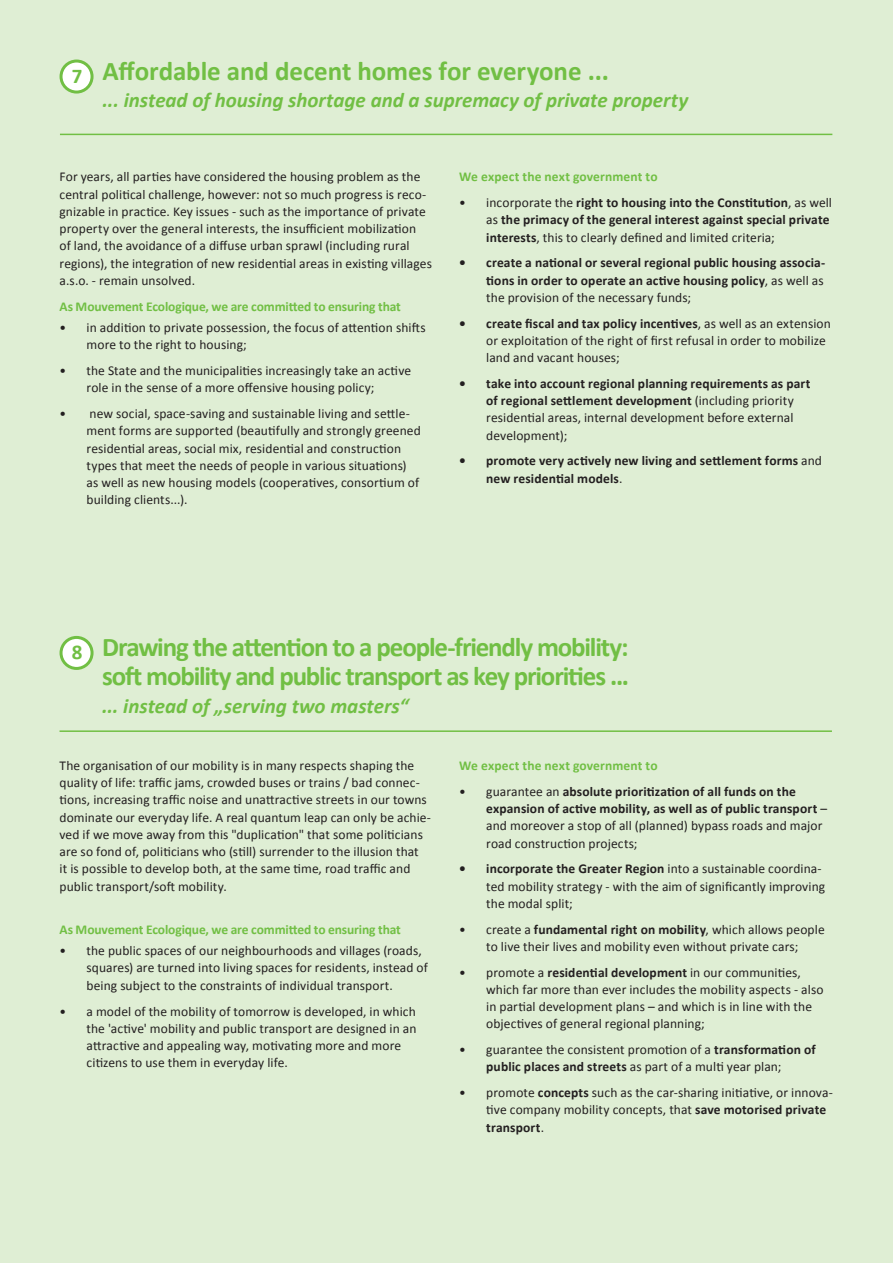
<style>
.page{position:relative;width:893px;height:1263px;background:#dfeed4}
.page>*{position:absolute;margin:0;border:0;box-sizing:border-box;transform-origin:0 0}
.t1{font:700 27px/28.5px "Calibri";letter-spacing:-.04em;color:#71bf44}
.t2{font:700 27px "Calibri";letter-spacing:-.005em;color:#71bf44}
.t3{font:italic 700 21px "Calibri";color:#71bf44}
.t4{font:700 21px "Calibri";color:#71bf44}
.t5{font:13.5px/17.2px "Calibri";letter-spacing:.005em;color:#231f20}
.t6{font:700 13.5px/17.2px "Calibri";letter-spacing:.01em;color:#231f20}
.t7{font:700 13.5px "Calibri";letter-spacing:-.01em;color:#71bf44}
.t8{font:700 13.5px "Calibri";letter-spacing:.01em;color:#71bf44}
.s1{font-weight:400}
.s2{font-weight:700}
</style>
<div class="page">
<hr style="left:60px;top:730px;width:772px;height:2px;background:#71bf44">
<div style="left:61px;top:637px;width:31px;height:31px;background:#fff;border-radius:50%"></div>
<div style="left:60px;top:636px;width:34px;height:34px;border:3px solid #71bf44;border-radius:50%"></div>
<hr style="left:60px;top:134px;width:772px;height:1px;background:#71bf44">
<div style="left:61px;top:61px;width:31px;height:31px;background:#fff;border-radius:50%"></div>
<div style="left:60px;top:60px;width:34px;height:34px;border:3px solid #71bf44;border-radius:50%"></div>
<h2 class="t4" style="left:72px;top:63px;width:12px">7</h2>
<h1 class="t2" style="left:102px;top:53px;width:508px">Affordable and decent homes for everyone ...</h1>
<h2 class="t3" style="left:102px;top:86px;width:587px">... instead of housing shortage and a supremacy of private property</h2>
<p class="t5" style="left:60px;top:168px;width:374px">For years, all parties have considered the housing problem as the central political challenge, however: not so much progress is reco&shy;gnizable in practice. Key issues - such as the importance of private property over the general interests, the insufficient mobilization<br>of land, the avoidance of a diffuse urban sprawl (including rural regions), the integration of new residential areas in existing villages a.s.o. - remain unsolved.</p>
<p class="t7" style="left:60px;top:297px;width:343px">As Mouvement Ecologique, we are committed to ensuring that</p>
<p class="t5" style="left:87px;top:319px;width:341px;text-indent:-27px">• in addition to private possession, the focus of attention shifts more to the right to housing;</p>
<p class="t5" style="left:87px;top:362px;width:326px;text-indent:-27px">• the State and the municipalities increasingly take an active role in the sense of a more offensive housing policy;</p>
<p class="t5" style="left:87px;top:405px;width:336px;text-indent:-27px">• new social, space-saving and sustainable living and settle&shy;ment forms are supported (beautifully and strongly greened residential areas, social mix, residential and construction types that meet the needs of people in various situations) as well as new housing models (cooperatives, consortium of building clients...).</p>
<p class="t8" style="left:459px;top:168px;width:200px">We expect the next government to</p>
<p class="t6" style="left:486px;top:194px;width:347px;text-indent:-27px"><span class="s1">• incorporate the</span> right to housing into the Constitution<span class="s1">, as well as</span> the primacy of the general interest against special private interests<span class="s1">, this to clearly defined and limited criteria;</span></p>
<p class="t6" style="left:486px;top:254px;width:341px;text-indent:-27px">• create a national or several regional public housing associa&shy;tions in order to operate an active housing policy<span class="s1">, as well as the provision of the necessary funds;</span></p>
<p class="t5" style="left:486px;top:315px;width:346px;text-indent:-27px"><span class="s2">• create fiscal and tax policy incentives</span>, as well as an extension or exploitation of the right of first refusal in order to mobilize land and vacant houses;</p>
<p class="t6" style="left:486px;top:375px;width:326px;text-indent:-27px">• take into account regional planning requirements as part of regional settlement development <span class="s1">(including priority residential areas, internal development before external development);</span></p>
<p class="t6" style="left:486px;top:452px;width:337px;text-indent:-27px">• promote very actively new living and settlement forms <span class="s1">and </span>new residential models<span class="s1">.</span></p>
<h2 class="t4" style="left:72px;top:639px;width:12px">8</h2>
<h1 class="t1" style="left:102px;top:633px;width:529px">Drawing the attention to a people-friendly mobility: soft mobility and public transport as key priorities ...</h1>
<h2 class="t3" style="left:102px;top:693px;width:308px">... instead of „serving two masters“</h2>
<p class="t5" style="left:60px;top:757px;width:373px">The organisation of our mobility is in many respects shaping the quality of life: traffic jams, crowded buses or trains / bad connec&shy;tions, increasing traffic noise and unattractive streets in our towns dominate our everyday life. A real quantum leap can only be achie&shy;ved if we move away from this "duplication" that some politicians are so fond of, politicians who (still) surrender to the illusion that<br>it is possible to develop both, at the same time, road traffic and public transport/soft mobility.</p>
<p class="t7" style="left:60px;top:920px;width:343px">As Mouvement Ecologique, we are committed to ensuring that</p>
<p class="t5" style="left:87px;top:942px;width:343px;text-indent:-27px">• the public spaces of our neighbourhoods and villages (roads, squares) are turned into living spaces for residents, instead of being subject to the constraints of individual transport.</p>
<p class="t5" style="left:87px;top:1002px;width:331px;text-indent:-27px">• a model of the mobility of tomorrow is developed, in which the 'active' mobility and public transport are designed in an attractive and appealing way, motivating more and more citizens to use them in everyday life.</p>
<p class="t8" style="left:459px;top:757px;width:200px">We expect the next government to</p>
<p class="t6" style="left:486px;top:783px;width:342px;text-indent:-27px"><span class="s1">• guarantee an</span> absolute prioritization of all funds on the expansion of active mobility, as well as of public transport <span class="s1">– and moreover a stop of all (planned) bypass roads and major road construction projects;</span></p>
<p class="t5" style="left:486px;top:860px;width:340px;text-indent:-27px"><span class="s2">• incorporate the Greater Region</span> into a sustainable coordina&shy;ted mobility strategy - with the aim of significantly improving the modal split;</p>
<p class="t5" style="left:459px;top:920px;width:367px;text-align:center">• create a <span class="s2">fundamental right on mobility</span>, which allows people to live their lives and mobility even without private cars;</p>
<p class="t5" style="left:486px;top:963px;width:339px;text-indent:-27px">• promote a <span class="s2">residential development</span> in our communities, which far more than ever includes the mobility aspects - also in partial development plans – and which is in line with the objectives of general regional planning;</p>
<p class="t5" style="left:459px;top:1041px;width:358px;text-align:center">• guarantee the consistent promotion of a <span class="s2">transformation of public places and streets</span> as part of a multi year plan;</p>
<p class="t5" style="left:486px;top:1084px;width:348px;text-indent:-27px">• promote <span class="s2">concepts</span> such as the car-sharing initiative, or innova&shy;tive company mobility concepts, that <span class="s2">save motorised private transport</span>.</p>
</div>
